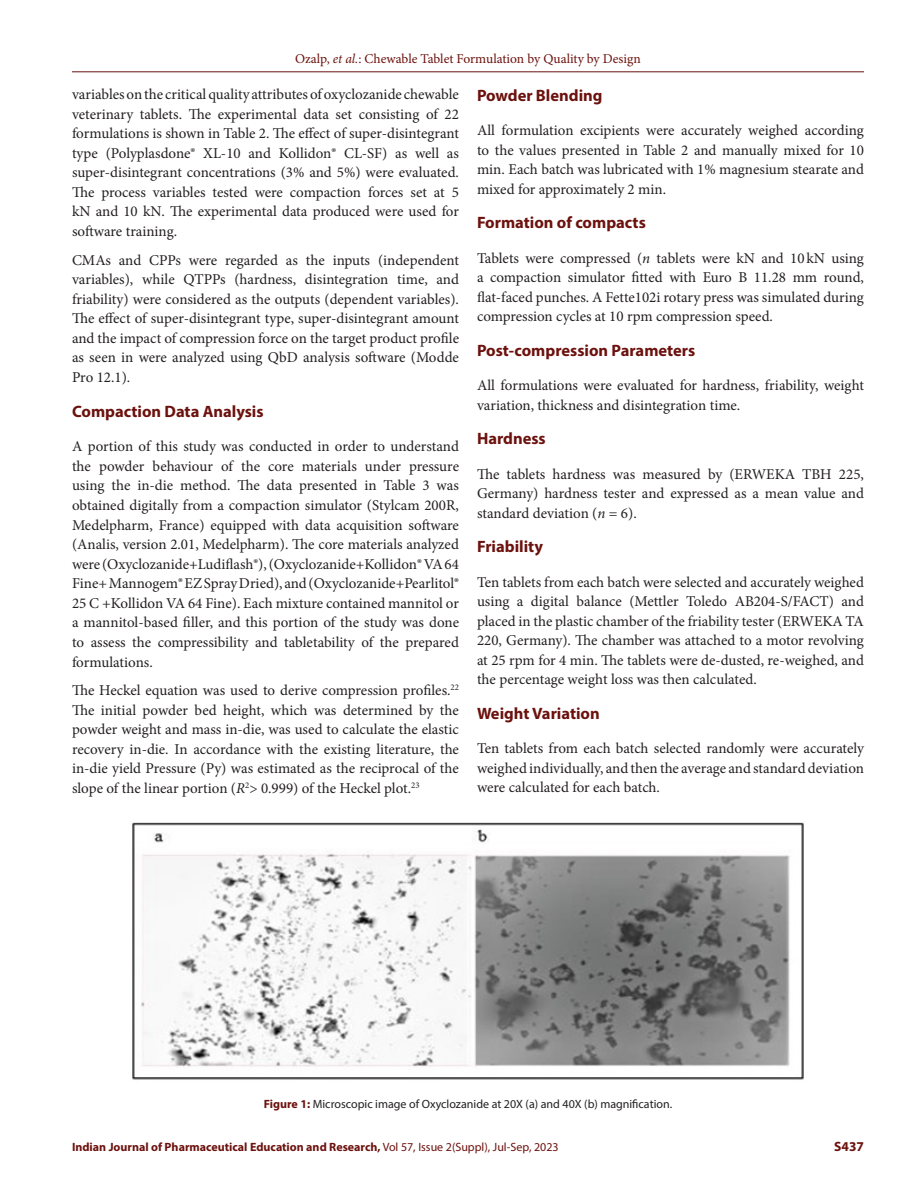
<style>
.page{position:relative;width:918px;height:1188px;background:#fff}
.page>*{position:absolute;margin:0;border:0;box-sizing:border-box;transform-origin:0 0}
.Heading_2{font:700 16.5px "Myriad Pro";color:#6c120e}
.Body_text{font:15px/19.5px "Minion Pro";color:#231f20;text-align:justify}
.t1{font:13.5px "Minion Pro";color:#6c120e}
.t2{font:700 13.5px "Myriad Pro";color:#6c120e}
.t3{font:700 12px "Myriad Pro";color:#6c120e}
.FIG_Caption{font:12px "Myriad Pro";color:#231f20}
.s1{font-style:italic}
.s2{font-weight:700;color:#6c120e}
.s3{font-weight:400}
</style>
<div class="page">
<hr style="left:72px;top:72px;width:792px;height:1px;background:#6c120e">
<img style="left:132px;top:822px;width:672px;height:258px">
<p class="t1" style="left:295px;top:50px;width:347px">Ozalp, <span class="s1">et al.</span>: Chewable Tablet Formulation by Quality by Design</p>
<p class="Body_text" style="left:72px;top:85px;width:389px">variables on the critical quality attributes of oxyclozanide chewable veterinary tablets. The experimental data set consisting of 22 formulations is shown in Table 2. The effect of super-disintegrant type (Polyplasdone® XL-10 and Kollidon® CL-SF) as well as super-disintegrant concentrations (3% and 5%) were evaluated.<br>The process variables tested were compaction forces set at 5 kN and 10 kN. The experimental data produced were used for software training.</p>
<p class="Body_text" style="left:72px;top:250px;width:389px">CMAs and CPPs were regarded as the inputs (independent variables), while QTPPs (hardness, disintegration time, and friability) were considered as the outputs (dependent variables).<br>The effect of super-disintegrant type, super-disintegrant amount and the impact of compression force on the target product profile as seen in were analyzed using QbD analysis software (Modde Pro 12.1).</p>
<p class="Heading_2" style="left:72px;top:400px;width:193px">Compaction Data Analysis</p>
<p class="Body_text" style="left:72px;top:437px;width:389px">A portion of this study was conducted in order to understand the powder behaviour of the core materials under pressure using the in-die method. The data presented in Table 3 was obtained digitally from a compaction simulator (Stylcam 200R, Medelpharm, France) equipped with data acquisition software (Analis, version 2.01, Medelpharm). The core materials analyzed were (Oxyclozanide+Ludiflash®), (Oxyclozanide+Kollidon® VA 64<br>Fine+ Mannogem® EZ Spray Dried), and (Oxyclozanide+Pearlitol® 25 C +Kollidon VA 64 Fine). Each mixture contained mannitol or a mannitol-based filler, and this portion of the study was done to assess the compressibility and tabletability of the prepared formulations.</p>
<p class="Body_text" style="left:72px;top:681px;width:389px">The Heckel equation was used to derive compression profiles.<sup>22<br></sup>The initial powder bed height, which was determined by the powder weight and mass in-die, was used to calculate the elastic recovery in-die. In accordance with the existing literature, the in-die yield Pressure (Py) was estimated as the reciprocal of the slope of the linear portion (<span class="s1">R</span><sup>2</sup>&gt; 0.999) of the Heckel plot.<sup>23</sup></p>
<p class="Heading_2" style="left:477px;top:84px;width:127px">Powder Blending</p>
<p class="Body_text" style="left:477px;top:121px;width:389px">All formulation excipients were accurately weighed according to the values presented in Table 2 and manually mixed for 10 min. Each batch was lubricated with 1% magnesium stearate and mixed for approximately 2 min.</p>
<p class="Heading_2" style="left:477px;top:212px;width:170px">Formation of compacts</p>
<p class="Body_text" style="left:477px;top:248px;width:389px">Tablets were compressed (<span class="s1">n</span> tablets were kN and 10 kN using a compaction simulator fitted with Euro B 11.28 mm round, flat-faced punches. A Fette102i rotary press was simulated during compression cycles at 10 rpm compression speed.</p>
<p class="Heading_2" style="left:477px;top:339px;width:220px">Post-compression Parameters</p>
<p class="Body_text" style="left:477px;top:376px;width:388px">All formulations were evaluated for hardness, friability, weight variation, thickness and disintegration time.</p>
<p class="Heading_2" style="left:477px;top:428px;width:70px">Hardness</p>
<p class="Body_text" style="left:477px;top:464px;width:389px">The tablets hardness was measured by (ERWEKA TBH 225, Germany) hardness tester and expressed as a mean value and standard deviation (<span class="s1">n</span> = 6).</p>
<p class="Heading_2" style="left:477px;top:536px;width:68px">Friability</p>
<p class="Body_text" style="left:477px;top:572px;width:389px">Ten tablets from each batch were selected and accurately weighed using a digital balance (Mettler Toledo AB204-S/FACT) and placed in the plastic chamber of the friability tester (ERWEKA TA 220, Germany). The chamber was attached to a motor revolving at 25 rpm for 4 min. The tablets were de-dusted, re-weighed, and the percentage weight loss was then calculated.</p>
<p class="Heading_2" style="left:477px;top:703px;width:124px">Weight Variation</p>
<p class="Body_text" style="left:477px;top:739px;width:389px">Ten tablets from each batch selected randomly were accurately weighed individually, and then the average and standard deviation were calculated for each batch.</p>
<p class="FIG_Caption" style="left:264px;top:1096px;width:410px"><span class="s2">Figure 1:</span> Microscopic image of Oxyclozanide at 20X (a) and 40X (b) magnification.</p>
<p class="t3" style="left:72px;top:1139px;width:488px">Indian Journal of Pharmaceutical Education and Research, <span class="s3">Vol 57, Issue 2(Suppl), Jul-Sep, 2023</span></p>
<p class="t2" style="left:834px;top:1137px;width:31px">S437</p>
</div>
